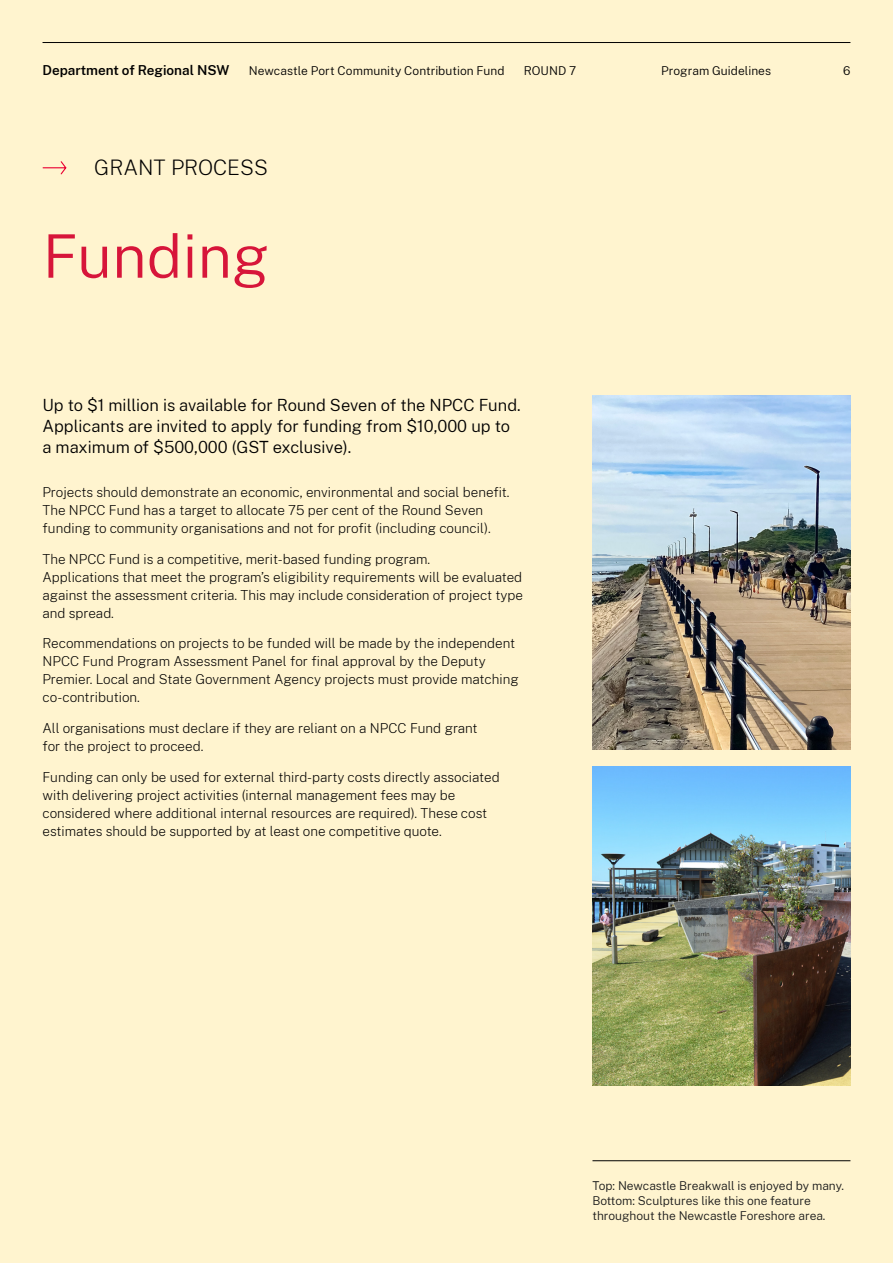
<style>
.page{position:relative;width:893px;height:1263px;background:#fff4cf}
.page>*{position:absolute;margin:0;border:0;box-sizing:border-box;transform-origin:0 0}
.t1{font:300 60px "Public Sans NSW";letter-spacing:.005em;color:#d7153a}
.t2{font:200 21px "Public Sans NSW";color:#000}
.t3{font:300 16.5px/21px "Public Sans NSW";color:#000}
.t4{font:200 13.5px/18px "Public Sans NSW";color:#000}
.t5{font:600 13.5px "Public Sans NSW";color:#000}
.t6{font:300 12px/15px "Public Sans NSW";letter-spacing:-.005em;color:#1a1a1a}
.t7{font:300 12px "Public Sans NSW";letter-spacing:.005em;color:#000}
</style>
<div class="page">
<hr style="left:592px;top:1160px;width:258px;height:1px;background:#000">
<hr style="left:43px;top:42px;width:807px;height:1px;background:#000">
<svg style="left:43px;top:161px;width:23px;height:13px"></svg>
<img style="left:592px;top:396px;width:258px;height:353px">
<img style="left:592px;top:766px;width:258px;height:319px">
<p class="t5" style="left:43px;top:60px;width:188px">Department of Regional NSW</p>
<p class="t7" style="left:249px;top:62px;width:257px">Newcastle Port Community Contribution Fund</p>
<p class="t7" style="left:524px;top:62px;width:54px">ROUND 7</p>
<p class="t7" style="left:661px;top:62px;width:111px">Program Guidelines</p>
<p class="t7" style="left:843px;top:62px;width:9px">6</p>
<h2 class="t2" style="left:94px;top:152px;width:175px">GRANT PROCESS</h2>
<h3 class="t1" style="left:43px;top:212px;width:228px">Funding</h3>
<p class="t3" style="left:43px;top:394px;width:480px">Up to $1 million is available for Round Seven of the NPCC Fund.<br>Applicants are invited to apply for funding from $10,000 up to a maximum of $500,000 (GST exclusive).</p>
<p class="t4" style="left:43px;top:482px;width:469px">Projects should demonstrate an economic, environmental and social benefit.<br>The NPCC Fund has a target to allocate 75 per cent of the Round Seven funding to community organisations and not for profit (including council).</p>
<p class="t4" style="left:43px;top:549px;width:482px">The NPCC Fund is a competitive, merit-based funding program.<br>Applications that meet the program’s eligibility requirements will be evaluated against the assessment criteria. This may include consideration of project type and spread.</p>
<p class="t4" style="left:43px;top:633px;width:478px">Recommendations on projects to be funded will be made by the independent NPCC Fund Program Assessment Panel for final approval by the Deputy Premier. Local and State Government Agency projects must provide matching co-contribution.</p>
<p class="t4" style="left:43px;top:718px;width:437px">All organisations must declare if they are reliant on a NPCC Fund grant for the project to proceed.</p>
<p class="t4" style="left:43px;top:767px;width:459px">Funding can only be used for external third-party costs directly associated with delivering project activities (internal management fees may be considered where additional internal resources are required). These cost estimates should be supported by at least one competitive quote.</p>
<p class="t6" style="left:592px;top:1178px;width:253px">Top: Newcastle Breakwall is enjoyed by many.<br>Bottom: Sculptures like this one feature throughout the Newcastle Foreshore area.</p>
</div>
